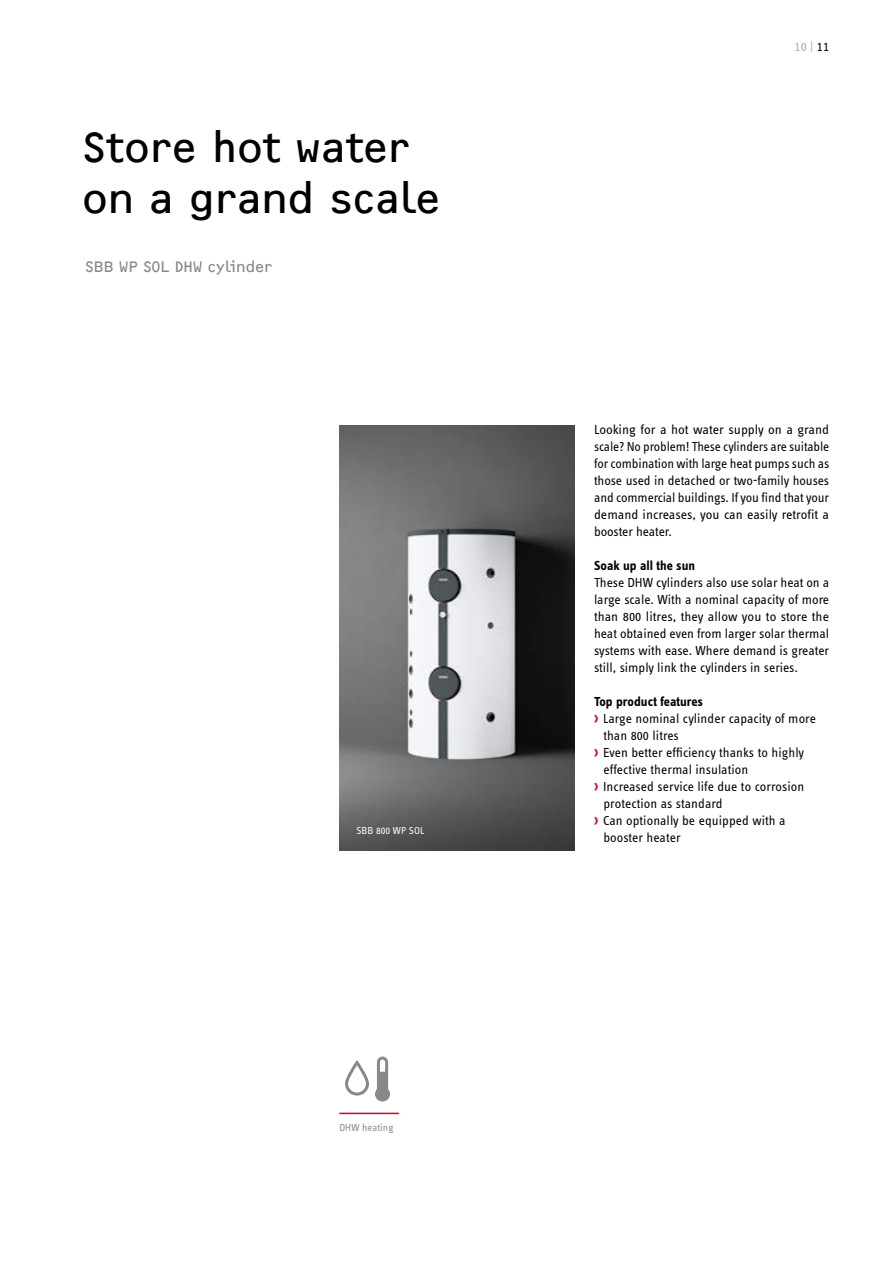
<style>
.page{position:relative;width:893px;height:1263px;background:#fff}
.page>*{position:absolute;margin:0;border:0;box-sizing:border-box;transform-origin:0 0}
.t1{font:43.5px/51px "F2 FOCR Bczyk Com";color:#000}
.t2{font:15.75px "F2 FOCR Bczyk Com";letter-spacing:-.005em;color:#878988}
.t3{font:13.5px/17px "STE Info Text";color:#000;text-align:justify}
.t4{font:700 13.5px "STE Info Text";color:#000}
.t5{font:13.5px "STE Info Text";color:#abadad}
.t6{font:10.5px "STE Info Text";letter-spacing:.005em;color:#fff}
.t7{font:10.5px "STE Info Text";letter-spacing:.005em;color:#878988}
.s1{color:#000}
.s2{font-family:"F2 FOCR Bczyk Com";font-size:16.5px;color:#cf002a}
</style>
<div class="page">
<img style="left:339px;top:425px;width:235px;height:425px">
<hr style="left:339px;top:1113px;width:60px;height:1px;background:#cf002a">
<svg style="left:375px;top:1056px;width:15px;height:45px"></svg>
<svg style="left:345px;top:1060px;width:24px;height:35px"></svg>
<h1 class="t1" style="left:82px;top:122px;width:360px">Store hot water on a grand scale</h1>
<p class="t2" style="left:85px;top:258px;width:189px">SBB WP SOL DHW cylinder</p>
<p class="t6" style="left:356px;top:824px;width:69px">SBB 800 WP SOL</p>
<p class="t7" style="left:339px;top:1122px;width:56px">DHW heating</p>
<p class="t5" style="left:795px;top:39px;width:36px">10 | <span class="s1">11</span></p>
<p class="t3" style="left:594px;top:421px;width:237px">Looking for a hot water supply on a grand scale? No problem! These cylinders are suitable for combination with large heat pumps such as those used in detached or two-family houses and commercial buildings. If you find that your demand increases, you can easily retrofit a booster heater.</p>
<p class="t4" style="left:594px;top:557px;width:103px">Soak up all the sun</p>
<p class="t3" style="left:594px;top:574px;width:237px">These DHW cylinders also use solar heat on a large scale. With a nominal capacity of more than 800 litres, they allow you to store the heat obtained even from larger solar thermal systems with ease. Where demand is greater still, simply link the cylinders in series.</p>
<p class="t4" style="left:594px;top:694px;width:111px">Top product features</p>
<p class="t3" style="left:594px;top:710px;width:223px"><span class="s2">›</span> Large nominal cylinder capacity of more</p>
<p class="t3" style="left:603px;top:727px;width:77px">than 800 litres</p>
<p class="t3" style="left:594px;top:744px;width:212px"><span class="s2">›</span> Even better efficiency thanks to highly</p>
<p class="t3" style="left:603px;top:761px;width:146px">effective thermal insulation</p>
<p class="t3" style="left:594px;top:778px;width:212px"><span class="s2">›</span> Increased service life due to corrosion</p>
<p class="t3" style="left:603px;top:795px;width:121px">protection as standard</p>
<p class="t3" style="left:594px;top:812px;width:193px"><span class="s2">›</span> Can optionally be equipped with a</p>
<p class="t3" style="left:603px;top:829px;width:79px">booster heater</p>
</div>
